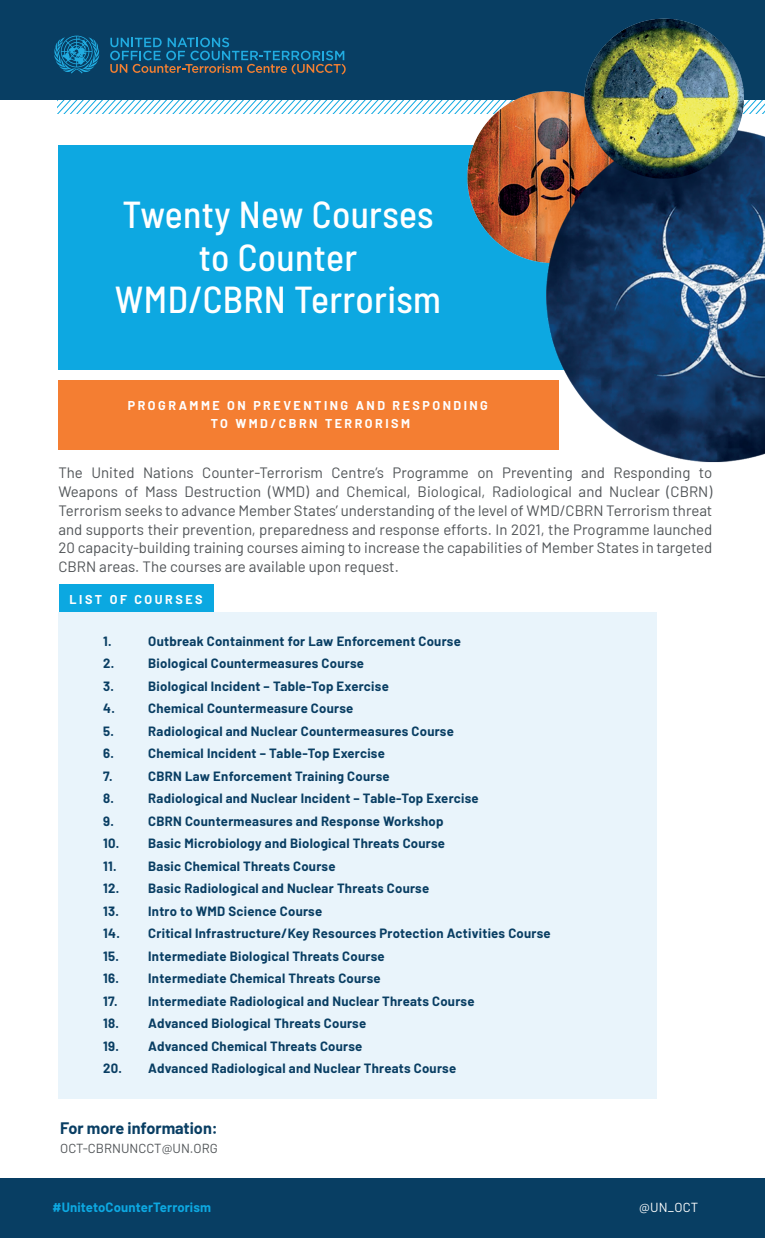
<style>
.page{position:relative;width:765px;height:1238px;background:#fff}
.page>*{position:absolute;margin:0;border:0;box-sizing:border-box;transform-origin:0 0}
.t1{font:500 semi-condensed 37.5px/42.5px "Barlow";letter-spacing:.01em;color:#fff;text-align:center}
.t2{font:700 16.25px "Barlow";color:#093e63}
.t3{font:15px/18.8px "Barlow";color:#505457;text-align:justify}
.t4{font:700 13.12px/22.5px "Barlow";letter-spacing:.02em;color:#093e63}
.t5{font:700 13.12px "Barlow";letter-spacing:.01em;color:#0da8e1}
.t6{font:13.12px "Barlow";color:#505457}
.t7{font:13.12px "Barlow";color:#fff}
.t8{font:700 12.5px/17.5px "Barlow";letter-spacing:.2em;color:#fff;text-align:center}
</style>
<div class="page">
<svg style="left:57px;top:99px;width:386px;height:14px"></svg>
<div style="left:58px;top:612px;width:599px;height:486px;background:#e9f4fb"></div>
<div style="left:59px;top:145px;width:706px;height:224px;background:#0da8e1"></div>
<div style="left:0;top:0;width:765px;height:99px;background:#083e63"></div>
<div style="left:0;top:1178px;width:765px;height:60px;background:#083e63"></div>
<svg style="left:110px;top:38px;width:236px;height:36px"></svg>
<svg style="left:54px;top:36px;width:45px;height:37px"></svg>
<img style="left:443px;top:18px;width:322px;height:445px">
<div style="left:58px;top:380px;width:501px;height:70px;background:#f47e32"></div>
<div style="left:59px;top:584px;width:155px;height:28px;background:#0ba8e1"></div>
<h1 class="t1" style="left:115px;top:190px;width:328px">Twenty New Courses to Counter<br>WMD/CBRN Terrorism</h1>
<p class="t8" style="left:128px;top:396px;width:362px">PROGRAMME ON PREVENTING AND RESPONDING<br>TO WMD/CBRN TERRORISM</p>
<p class="t3" style="left:58px;top:462px;width:656px">The United Nations Counter-Terrorism Centre’s Programme on Preventing and Responding to Weapons of Mass Destruction (WMD) and Chemical, Biological, Radiological and Nuclear (CBRN)<br>Terrorism seeks to advance Member States’ understanding of the level of WMD/CBRN Terrorism threat and supports their prevention, preparedness and response efforts. In 2021, the Programme launched 20 capacity-building training courses aiming to increase the capabilities of Member States in targeted CBRN areas. The courses are available upon request.</p>
<p class="t8" style="left:70px;top:589px;width:134px">LIST OF COURSES</p>
<p class="t4" style="left:103px;top:628px;width:10px">1.</p>
<p class="t4" style="left:148px;top:628px;width:314px">Outbreak Containment for Law Enforcement Course</p>
<p class="t4" style="left:103px;top:651px;width:13px">2.</p>
<p class="t4" style="left:148px;top:651px;width:217px">Biological Countermeasures Course</p>
<p class="t4" style="left:103px;top:673px;width:12px">3.</p>
<p class="t4" style="left:148px;top:673px;width:242px">Biological Incident – Table-Top Exercise</p>
<p class="t4" style="left:103px;top:696px;width:13px">4.</p>
<p class="t4" style="left:148px;top:696px;width:207px">Chemical Countermeasure Course</p>
<p class="t4" style="left:103px;top:718px;width:12px">5.</p>
<p class="t4" style="left:148px;top:718px;width:307px">Radiological and Nuclear Countermeasures Course</p>
<p class="t4" style="left:103px;top:741px;width:12px">6.</p>
<p class="t4" style="left:148px;top:741px;width:238px">Chemical Incident – Table-Top Exercise</p>
<p class="t4" style="left:103px;top:763px;width:11px">7.</p>
<p class="t4" style="left:148px;top:763px;width:243px">CBRN Law Enforcement Training Course</p>
<p class="t4" style="left:103px;top:786px;width:12px">8.</p>
<p class="t4" style="left:148px;top:786px;width:332px">Radiological and Nuclear Incident – Table-Top Exercise</p>
<p class="t4" style="left:103px;top:808px;width:12px">9.</p>
<p class="t4" style="left:148px;top:808px;width:297px">CBRN Countermeasures and Response Workshop</p>
<p class="t4" style="left:103px;top:831px;width:343px">10. Basic Microbiology and Biological Threats Course<br>11.</p>
<p class="t4" style="left:148px;top:853px;width:189px">Basic Chemical Threats Course</p>
<p class="t4" style="left:103px;top:876px;width:328px">12. Basic Radiological and Nuclear Threats Course</p>
<p class="t4" style="left:103px;top:898px;width:221px">13. Intro to WMD Science Course</p>
<p class="t4" style="left:103px;top:921px;width:449px">14. Critical Infrastructure/Key Resources Protection Activities Course</p>
<p class="t4" style="left:103px;top:943px;width:283px">15. Intermediate Biological Threats Course</p>
<p class="t4" style="left:103px;top:966px;width:279px">16. Intermediate Chemical Threats Course</p>
<p class="t4" style="left:103px;top:988px;width:373px">17. Intermediate Radiological and Nuclear Threats Course</p>
<p class="t4" style="left:103px;top:1011px;width:265px">18. Advanced Biological Threats Course</p>
<p class="t4" style="left:103px;top:1033px;width:261px">19. Advanced Chemical Threats Course</p>
<p class="t4" style="left:103px;top:1056px;width:354px">20. Advanced Radiological and Nuclear Threats Course</p>
<p class="t2" style="left:60px;top:1115px;width:159px">For more information:</p>
<p class="t6" style="left:60px;top:1138px;width:159px">OCT-CBRNUNCCT@UN.ORG</p>
<p class="t5" style="left:53px;top:1197px;width:160px">#UnitetoCounterTerrorism</p>
<p class="t7" style="left:639px;top:1198px;width:61px">@UN_OCT</p>
</div>
